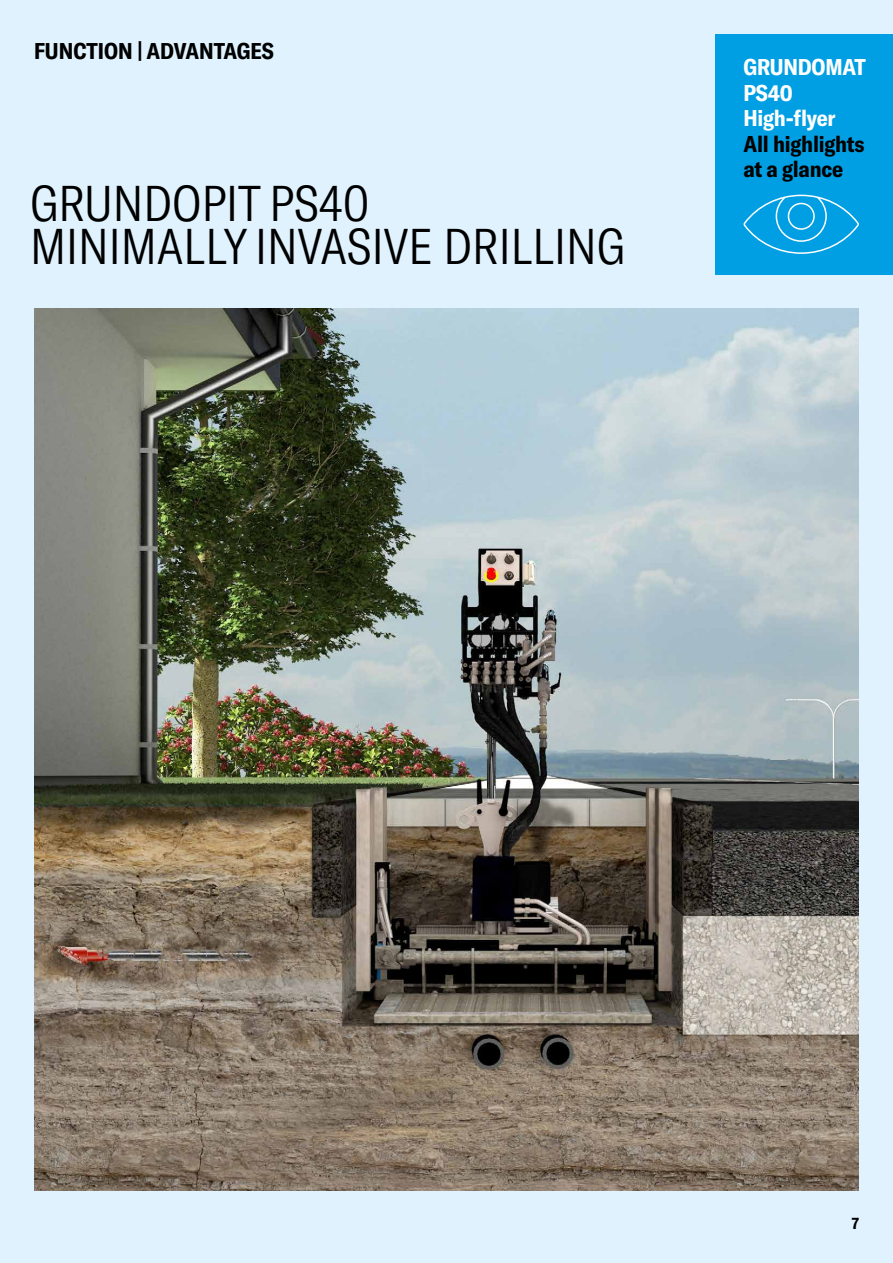
<style>
.page{position:relative;width:893px;height:1263px;background:#dff2fd}
.page>*{position:absolute;margin:0;border:0;box-sizing:border-box;transform-origin:0 0}
.t1{font:300 condensed 49.5px/43.5px "GT America";color:#000}
.t2{font:700 condensed 22.5px/25.5px "GT America";letter-spacing:-.01em;color:#000}
.t3{font:700 condensed 22.5px/25.5px "GT America";letter-spacing:-.01em;color:#fff}
.t4{font:700 condensed 15.75px "GT America";color:#000}
</style>
<div class="page">
<div style="left:716px;top:34px;width:177px;height:241px;background:#009fe3"></div>
<svg style="left:743px;top:194px;width:116px;height:60px"></svg>
<div style="left:788px;top:203px;width:27px;height:27px;border:2px solid #fff;border-radius:50%"></div>
<img style="left:34px;top:309px;width:825px;height:882px">
<p class="t2" style="left:34px;top:38px;width:241px">FUNCTION | ADVANTAGES</p>
<h1 class="t1" style="left:30px;top:182px;width:596px">GRUNDOPIT PS40<br>MINIMALLY INVASIVE DRILLING</h1>
<p class="t3" style="left:743px;top:54px;width:124px">GRUNDOMAT<br>PS40<br>High-flyer</p>
<p class="t2" style="left:743px;top:131px;width:122px">All highlights at a glance</p>
<p class="t4" style="left:852px;top:1214px;width:9px">7</p>
</div>
